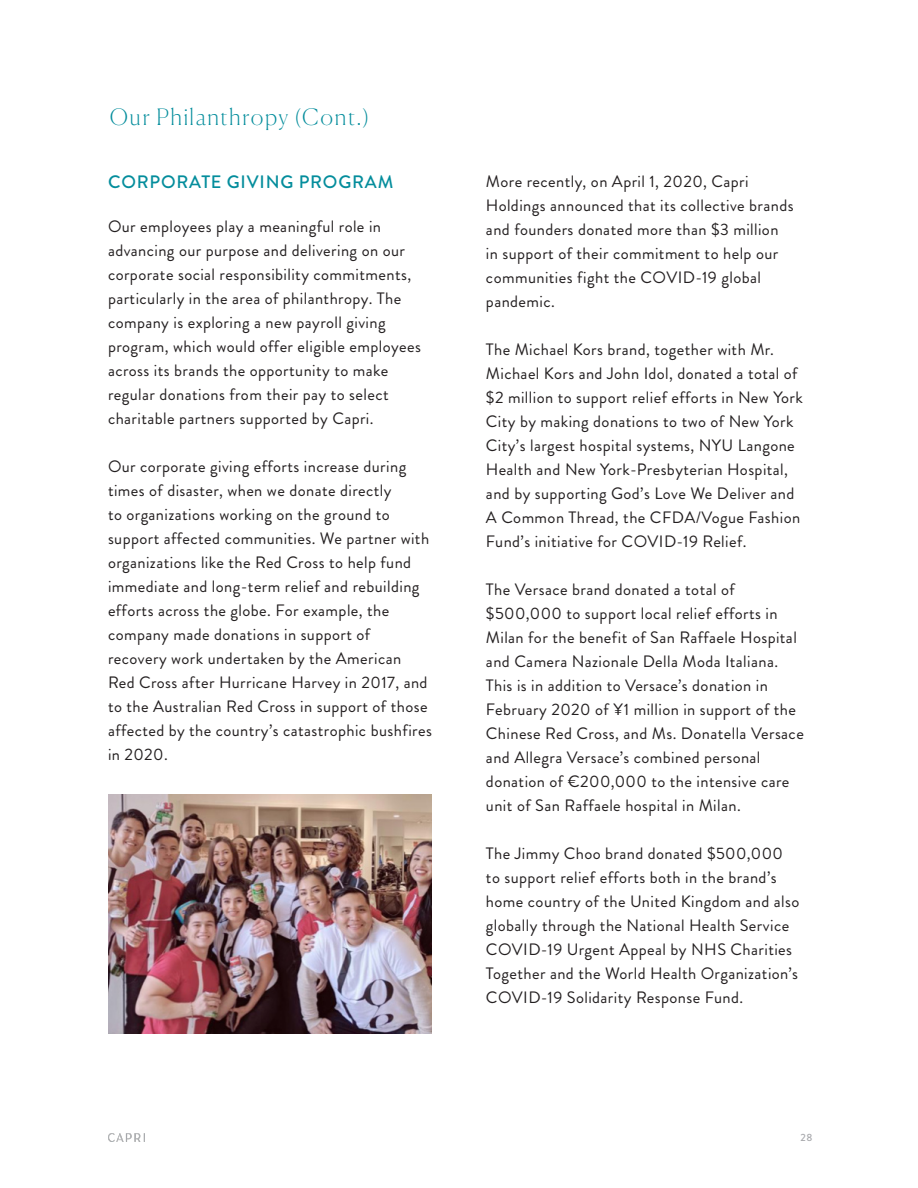
<style>
.page{position:relative;width:918px;height:1188px;background:#fff}
.page>*{position:absolute;margin:0;border:0;box-sizing:border-box;transform-origin:0 0}
.t1{font:100 22.5px "Canela";letter-spacing:.07em;color:#048d9c}
.t2{font:500 18px "Brandon Grotesque";letter-spacing:.045em;color:#048d9c}
.t3{font:16.5px/24px "Brandon Grotesque";letter-spacing:.025em;color:#231f20}
.t4{font:500 10.5px "Brandon Grotesque";color:#a8a9ad}
</style>
<div class="page">
<img style="left:108px;top:1134px;width:36px;height:8px">
<img style="left:108px;top:795px;width:324px;height:238px">
<h1 class="t1" style="left:110px;top:99px;width:261px">Our Philanthropy (Cont.)</h1>
<p class="t2" style="left:108px;top:169px;width:287px">CORPORATE GIVING PROGRAM</p>
<p class="t3" style="left:108px;top:214px;width:315px">Our employees play a meaningful role in advancing our purpose and delivering on our corporate social responsibility commitments, particularly in the area of philanthropy. The company is exploring a new payroll giving program, which would offer eligible employees across its brands the opportunity to make regular donations from their pay to select charitable partners supported by Capri.</p>
<p class="t3" style="left:108px;top:455px;width:326px">Our corporate giving efforts increase during times of disaster, when we donate directly<br>to organizations working on the ground to support affected communities. We partner with organizations like the Red Cross to help fund immediate and long-term relief and rebuilding efforts across the globe. For example, the company made donations in support of recovery work undertaken by the American Red Cross after Hurricane Harvey in 2017, and to the Australian Red Cross in support of those affected by the country’s catastrophic bushfires in 2020.</p>
<p class="t3" style="left:486px;top:170px;width:309px">More recently, on April 1, 2020, Capri Holdings announced that its collective brands and founders donated more than $3 million in support of their commitment to help our communities fight the COVID-19 global pandemic.</p>
<p class="t3" style="left:486px;top:338px;width:318px">The Michael Kors brand, together with Mr.<br>Michael Kors and John Idol, donated a total of $2 million to support relief efforts in New York City by making donations to two of New York City’s largest hospital systems, NYU Langone Health and New York-Presbyterian Hospital, and by supporting God’s Love We Deliver and A Common Thread, the CFDA/Vogue Fashion Fund’s initiative for COVID-19 Relief.</p>
<p class="t3" style="left:486px;top:578px;width:319px">The Versace brand donated a total of $500,000 to support local relief efforts in Milan for the benefit of San Raffaele Hospital and Camera Nazionale Della Moda Italiana.<br>This is in addition to Versace’s donation in February 2020 of ¥1 million in support of the Chinese Red Cross, and Ms. Donatella Versace and Allegra Versace’s combined personal donation of €200,000 to the intensive care unit of San Raffaele hospital in Milan.</p>
<p class="t3" style="left:486px;top:842px;width:315px">The Jimmy Choo brand donated $500,000 to support relief efforts both in the brand’s home country of the United Kingdom and also globally through the National Health Service COVID-19 Urgent Appeal by NHS Charities Together and the World Health Organization’s COVID-19 Solidarity Response Fund.</p>
<p class="t4" style="left:801px;top:1131px;width:13px">28</p>
</div>
